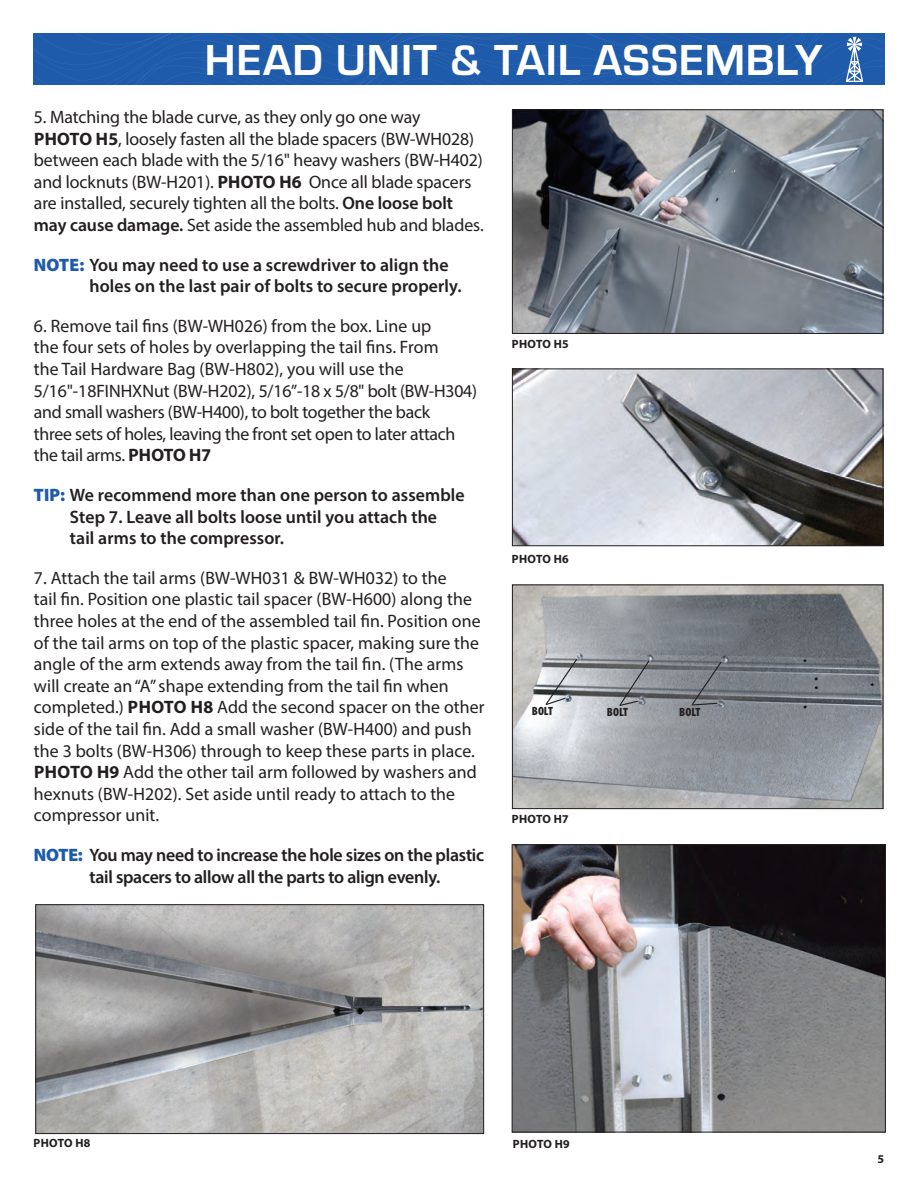
<style>
.page{position:relative;width:918px;height:1188px;background:#fff}
.page>*{position:absolute;margin:0;border:0;box-sizing:border-box;transform-origin:0 0}
.t1{font:700 45px "Eurostile";letter-spacing:.02em;color:#fff}
.t2{font:18px/21.6px "Myriad Pro";letter-spacing:-.005em;color:#231f20}
.t3{font:600 18px/21.6px "Myriad Pro";color:#231f20}
.t4{font:700 12px "Myriad Pro";color:#231f20}
.t5{font:900 condensed 12px "Myriad Pro";color:#231f20}
.s1{font-weight:700}
.s2{font-weight:600}
.s3{font-weight:900;color:#1e5baa}
</style>
<div class="page">
<img style="left:514px;top:112px;width:367px;height:220px">
<div style="left:512px;top:110px;width:371px;height:224px;border:1px solid #231f20"></div>
<img style="left:514px;top:371px;width:367px;height:173px">
<div style="left:512px;top:369px;width:371px;height:177px;border:1px solid #231f20"></div>
<img style="left:514px;top:587px;width:367px;height:220px">
<div style="left:512px;top:585px;width:371px;height:224px;border:1px solid #231f20"></div>
<img style="left:514px;top:847px;width:370px;height:283px">
<div style="left:512px;top:845px;width:374px;height:287px;border:1px solid #231f20"></div>
<img style="left:38px;top:906px;width:444px;height:226px">
<div style="left:36px;top:904px;width:448px;height:230px;border:1px solid #231f20"></div>
<svg style="left:34px;top:34px;width:850px;height:51px;background:#215dab"></svg>
<svg style="left:544px;top:658px;width:34px;height:48px;background:#aaaeb1"></svg>
<svg style="left:618px;top:659px;width:33px;height:48px;background:#868a8e"></svg>
<svg style="left:690px;top:661px;width:33px;height:45px"></svg>
<p class="t1" style="left:205px;top:27px;width:619px">HEAD UNIT &amp; TAIL ASSEMBLY</p>
<p class="t2" style="left:34px;top:106px;width:452px">5. Matching the blade curve, as they only go one way<br><span class="s1">PHOTO H5</span>, loosely fasten all the blade spacers (BW-WH028) between each blade with the 5/16" heavy washers (BW-H402) and locknuts (BW-H201). <span class="s1">PHOTO H6</span> Once all blade spacers are installed, securely tighten all the bolts. <span class="s2">One loose bolt may cause damage.</span> Set aside the assembled hub and blades.</p>
<p class="t3" style="left:89px;top:253px;width:374px;text-indent:-55px"><span class="s3">NOTE:</span> You may need to use a screwdriver to align the holes on the last pair of bolts to secure properly.</p>
<p class="t2" style="left:34px;top:315px;width:445px">6. Remove tail fins (BW-WH026) from the box. Line up<br>the four sets of holes by overlapping the tail fins. From<br>the Tail Hardware Bag (BW-H802), you will use the 5/16"-18FINHXNut (BW-H202), 5/16”-18 x 5/8" bolt (BW-H304) and small washers (BW-H400), to bolt together the back<br>three sets of holes, leaving the front set open to later attach the tail arms. <span class="s1">PHOTO H7</span></p>
<p class="t3" style="left:34px;top:484px;width:433px"><span class="s3">TIP:</span> We recommend more than one person to assemble</p>
<p class="t3" style="left:70px;top:505px;width:369px">Step 7. Leave all bolts loose until you attach the</p>
<p class="t3" style="left:70px;top:527px;width:216px">tail arms to the compressor.</p>
<p class="t2" style="left:34px;top:567px;width:453px">7. Attach the tail arms (BW-WH031 &amp; BW-WH032) to the<br>tail fin. Position one plastic tail spacer (BW-H600) along the three holes at the end of the assembled tail fin. Position one of the tail arms on top of the plastic spacer, making sure the angle of the arm extends away from the tail fin. (The arms will create an “A” shape extending from the tail fin when completed.) <span class="s1">PHOTO H8</span> Add the second spacer on the other side of the tail fin. Add a small washer (BW-H400) and push the 3 bolts (BW-H306) through to keep these parts in place.<br><span class="s1">PHOTO H9</span> Add the other tail arm followed by washers and hexnuts (BW-H202). Set aside until ready to attach to the compressor unit.</p>
<p class="t3" style="left:89px;top:844px;width:397px;text-indent:-55px"><span class="s3">NOTE:</span> You may need to increase the hole sizes on the plastic tail spacers to allow all the parts to align evenly.</p>
<p class="t4" style="left:512px;top:336px;width:59px">PHOTO H5</p>
<p class="t4" style="left:512px;top:551px;width:59px">PHOTO H6</p>
<p class="t5" style="left:532px;top:703px;width:23px">BOLT</p>
<p class="t5" style="left:607px;top:705px;width:23px">BOLT</p>
<p class="t5" style="left:679px;top:705px;width:23px">BOLT</p>
<p class="t4" style="left:512px;top:811px;width:59px">PHOTO H7</p>
<p class="t4" style="left:34px;top:1135px;width:59px">PHOTO H8</p>
<p class="t4" style="left:513px;top:1136px;width:59px">PHOTO H9</p>
<p class="t4" style="left:878px;top:1151px;width:8px">5</p>
</div>
